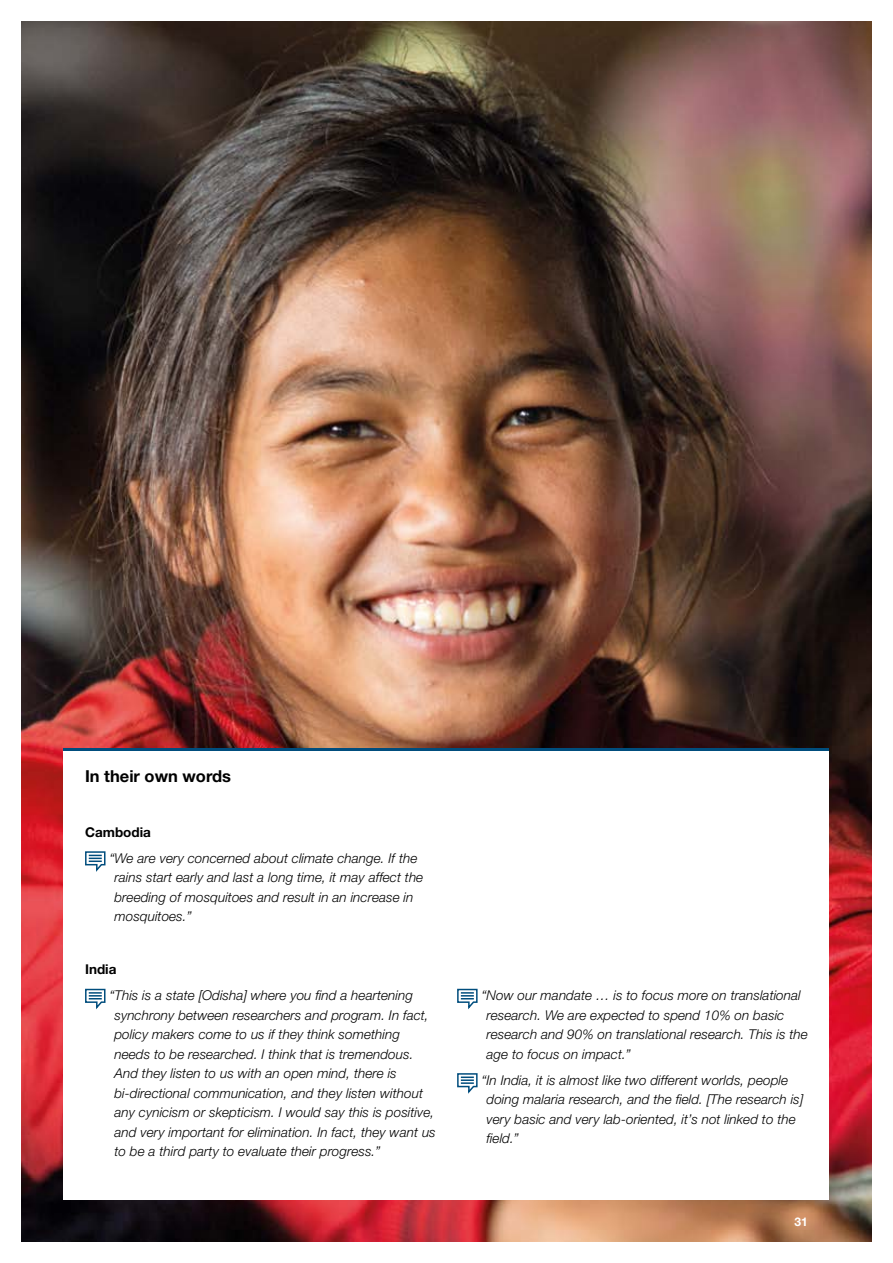
<style>
.page{position:relative;width:893px;height:1263px;background:#fff}
.page>*{position:absolute;margin:0;border:0;box-sizing:border-box;transform-origin:0 0}
.t1{font:700 16.5px "Helvetica Neue";color:#000}
.t2{font:italic 300 13.5px/19.5px "Helvetica Neue";letter-spacing:.005em;color:#000}
.t3{font:700 13.5px "Helvetica Neue";color:#000}
.t4{font:700 12px "Helvetica Neue";color:#fff}
</style>
<div class="page">
<img style="left:21px;top:21px;width:851px;height:1221px">
<div style="left:64px;top:750px;width:765px;height:449px;background:#fff"></div>
<hr style="left:64px;top:749px;width:765px;height:2px;background:#004d7d">
<svg style="left:85px;top:851px;width:21px;height:21px"></svg>
<svg style="left:85px;top:988px;width:21px;height:22px"></svg>
<svg style="left:457px;top:988px;width:21px;height:22px"></svg>
<svg style="left:457px;top:1073px;width:21px;height:21px"></svg>
<p class="t1" style="left:85px;top:766px;width:148px">In their own words</p>
<p class="t3" style="left:85px;top:824px;width:67px">Cambodia</p>
<p class="t2" style="left:114px;top:848px;width:310px;text-indent:-5px">“We are very concerned about climate change. If the rains start early and last a long time, it may affect the breeding of mosquitoes and result in an increase in mosquitoes.”</p>
<p class="t3" style="left:85px;top:961px;width:33px">India</p>
<p class="t2" style="left:114px;top:985px;width:323px;text-indent:-5px">“This is a state [Odisha] where you find a heartening synchrony between researchers and program. In fact, policy makers come to us if they think something needs to be researched. I think that is tremendous.<br>And they listen to us with an open mind, there is bi-directional communication, and they listen without any cynicism or skepticism. I would say this is positive, and very important for elimination. In fact, they want us to be a third party to evaluate their progress.”</p>
<p class="t2" style="left:487px;top:985px;width:323px;text-indent:-5px">“Now our mandate … is to focus more on translational research. We are expected to spend 10% on basic research and 90% on translational research. This is the age to focus on impact.”</p>
<p class="t2" style="left:487px;top:1070px;width:318px;text-indent:-5px">“In India, it is almost like two different worlds, people doing malaria research, and the field. [The research is] very basic and very lab-oriented, it’s not linked to the field.”</p>
<p class="t4" style="left:794px;top:1214px;width:15px">31</p>
</div>
